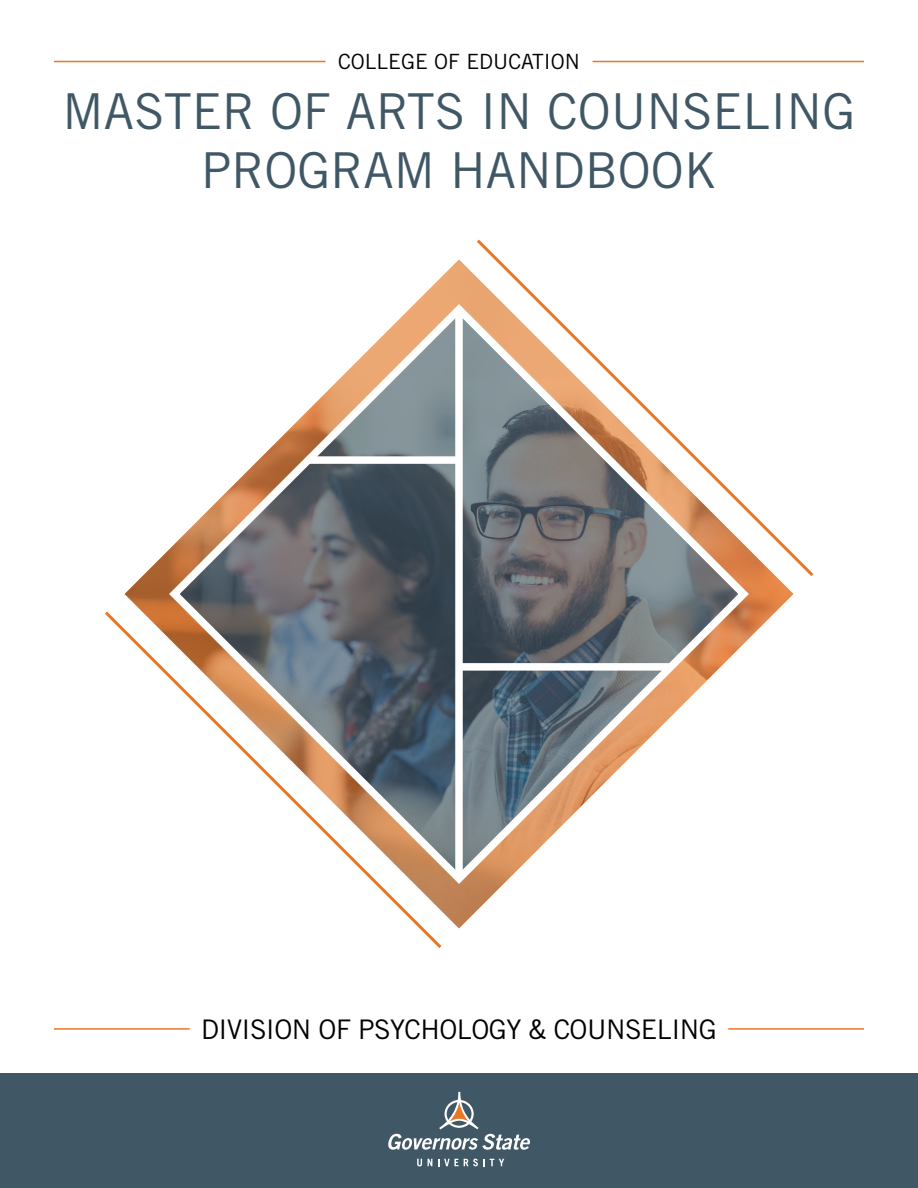
<style>
.page{position:relative;width:918px;height:1188px;background:#fff}
.page>*{position:absolute;margin:0;border:0;box-sizing:border-box;transform-origin:0 0}
.t1{font:49.5px/59.4px "Trade Gothic LT Std";color:#405866;text-align:center}
.t2{font:27px "Trade Gothic LT Std";letter-spacing:-.02em;color:#000}
.t3{font:21px "Trade Gothic LT Std";color:#000}
</style>
<div class="page">
<img style="left:125px;top:260px;width:668px;height:668px">
<hr style="left:54px;top:61px;width:271px;height:1px;background:#e97725">
<hr style="left:54px;top:1028px;width:136px;height:2px;background:#e97725">
<hr style="left:728px;top:1028px;width:136px;height:2px;background:#e97725">
<hr style="left:593px;top:61px;width:271px;height:1px;background:#e97725">
<div style="left:0;top:1074px;width:918px;height:114px;background:#405866"></div>
<svg style="left:417px;top:1159px;width:5px;height:7px"></svg>
<svg style="left:428px;top:1159px;width:4px;height:7px"></svg>
<svg style="left:438px;top:1159px;width:20px;height:7px"></svg>
<svg style="left:464px;top:1159px;width:40px;height:7px"></svg>
<svg style="left:388px;top:1092px;width:142px;height:58px"></svg>
<svg style="left:164px;top:299px;width:590px;height:590px"></svg>
<div style="left:455px;top:313px;width:8px;height:565px;background:#fff"></div>
<div style="left:307px;top:456px;width:152px;height:8px;background:#fff"></div>
<div style="left:459px;top:663px;width:213px;height:8px;background:#fff"></div>
<svg style="left:474px;top:239px;width:340px;height:340px"></svg>
<svg style="left:105px;top:608px;width:340px;height:340px"></svg>
<p class="t3" style="left:338px;top:49px;width:243px">COLLEGE OF EDUCATION</p>
<p class="t1" style="left:63px;top:81px;width:794px">MASTER OF ARTS IN COUNSELING<br>PROGRAM HANDBOOK</p>
<p class="t2" style="left:201px;top:1013px;width:517px">DIVISION OF PSYCHOLOGY &amp; COUNSELING</p>
</div>
